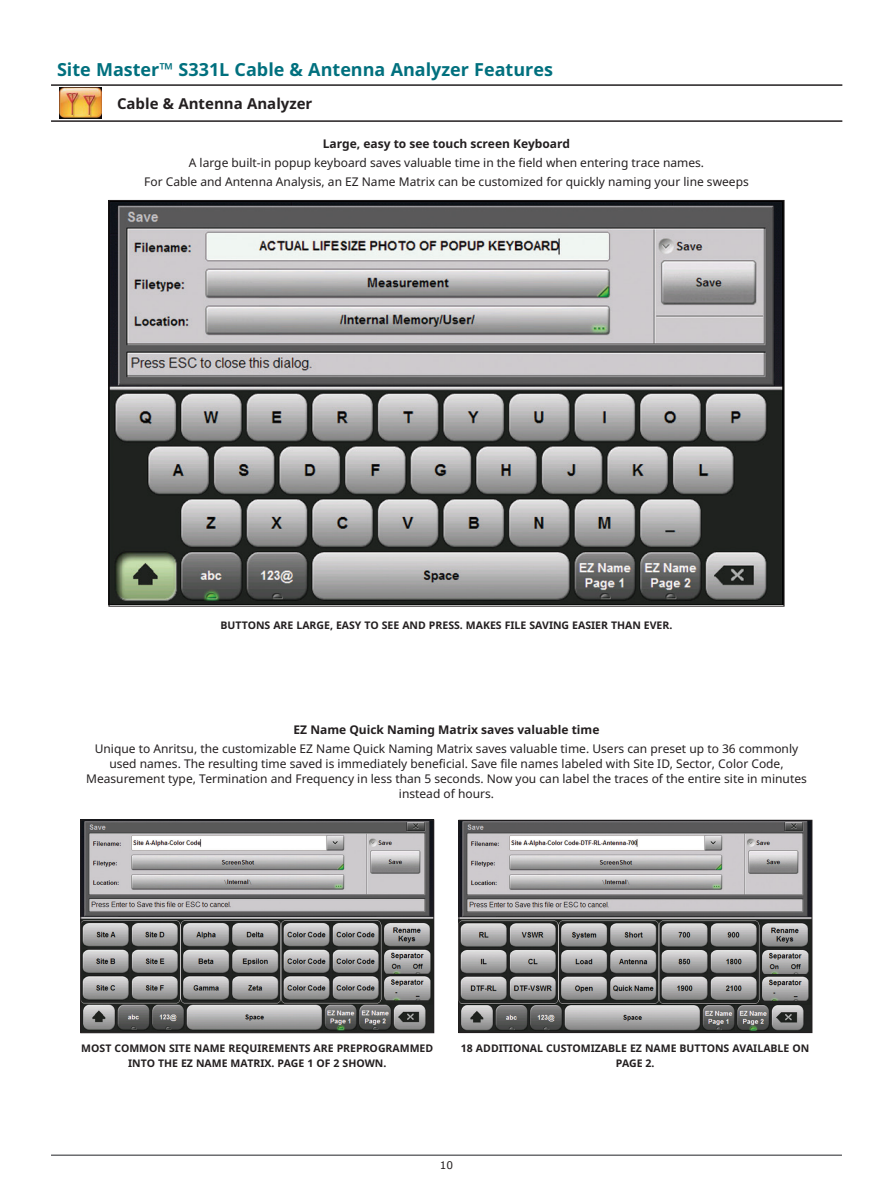
<style>
.page{position:relative;width:893px;height:1191px;background:#fff}
.page>*{position:absolute;margin:0;border:0;box-sizing:border-box;transform-origin:0 0}
.Masthead{font:700 18px "Noto Sans";color:#01707e}
.Table_1st_level_head{font:700 15px "Noto Sans";color:#231f20}
.Body_text{font:12px/15px "Noto Sans";color:#231f20;text-align:center}
.Heading_1_Verdana_Bo{font:700 12px "Noto Sans";color:#231f20}
.Caption_Regular_Verd{font:700 10.5px/15px "Noto Sans";color:#231f20;text-align:center}
.t1{font:10.5px "Verdana";color:#231f20}
</style>
<div class="page">
<hr style="left:51px;top:1154px;width:791px;height:2px;background:#6c6d70">
<hr style="left:51px;top:84px;width:791px;height:2px;background:#231f20">
<hr style="left:51px;top:120px;width:791px;height:2px;background:#231f20">
<img style="left:60px;top:88px;width:41px;height:30px">
<img style="left:111px;top:202px;width:671px;height:402px">
<img style="left:82px;top:821px;width:350px;height:210px">
<div style="left:80px;top:819px;width:354px;height:214px;border:1px solid #231f20"></div>
<img style="left:461px;top:822px;width:349px;height:209px">
<div style="left:459px;top:820px;width:353px;height:213px;border:1px solid #231f20"></div>
<p class="Masthead" style="left:57px;top:56px;width:497px">Site Master™ S331L Cable &amp; Antenna Analyzer Features</p>
<p class="Table_1st_level_head" style="left:117px;top:93px;width:197px">Cable &amp; Antenna Analyzer</p>
<p class="Heading_1_Verdana_Bo" style="left:323px;top:135px;width:249px">Large, easy to see touch screen Keyboard</p>
<p class="Body_text" style="left:189px;top:155px;width:517px">A large built-in popup keyboard saves valuable time in the field when entering trace names.</p>
<p class="Body_text" style="left:144px;top:174px;width:606px">For Cable and Antenna Analysis, an EZ Name Matrix can be customized for quickly naming your line sweeps</p>
<p class="Caption_Regular_Verd" style="left:221px;top:617px;width:453px">BUTTONS ARE LARGE, EASY TO SEE AND PRESS. MAKES FILE SAVING EASIER THAN EVER.</p>
<p class="Heading_1_Verdana_Bo" style="left:294px;top:721px;width:307px">EZ Name Quick Naming Matrix saves valuable time</p>
<p class="Body_text" style="left:86px;top:740px;width:722px">Unique to Anritsu, the customizable EZ Name Quick Naming Matrix saves valuable time. Users can preset up to 36 commonly used names. The resulting time saved is immediately beneficial. Save file names labeled with Site ID, Sector, Color Code, Measurement type, Termination and Frequency in less than 5 seconds. Now you can label the traces of the entire site in minutes instead of hours.</p>
<p class="Caption_Regular_Verd" style="left:81px;top:1040px;width:353px">MOST COMMON SITE NAME REQUIREMENTS ARE PREPROGRAMMED<br>INTO THE EZ NAME MATRIX. PAGE 1 OF 2 SHOWN.</p>
<p class="Caption_Regular_Verd" style="left:461px;top:1040px;width:350px">18 ADDITIONAL CUSTOMIZABLE EZ NAME BUTTONS AVAILABLE ON<br>PAGE 2.</p>
<p class="t1" style="left:440px;top:1158px;width:15px">10</p>
</div>
